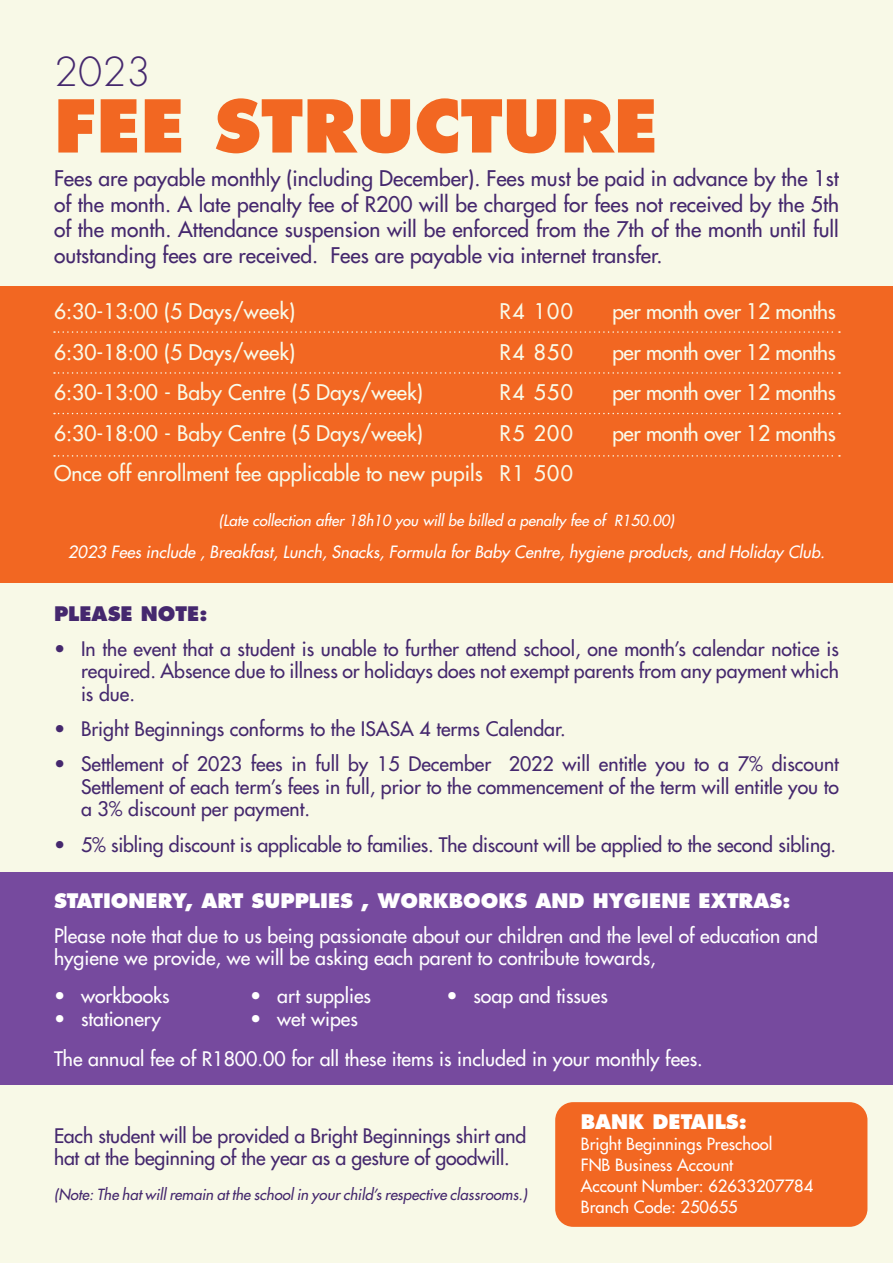
<style>
.page{position:relative;width:893px;height:1263px;background:#f8f9e7}
.page>*{position:absolute;margin:0;border:0;box-sizing:border-box;transform-origin:0 0}
.t1{font:800 70.65px "Futura Std";color:#f26722}
.t2{font:300 39px "Futura Std";color:#45286e}
.t3{font:500 21px/25.5px "Futura Std";color:#45286e;text-align:justify}
.t4{font:500 21px/40.5px "Futura Std";color:#f9fae8;text-align:justify}
.t5{font:500 19.5px/22.5px "Futura Std";letter-spacing:-.01em;color:#45286e;text-align:justify}
.t6{font:500 19.5px/22.5px "Futura Std";color:#fff}
.t7{font:800 19.5px "Futura Std";color:#fff}
.t8{font:800 19.5px "Futura Std";color:#45286e}
.t9{font:italic 500 16.5px "Futura Std";color:#fff}
.t10{font:500 16.5px/21px "Futura Std";color:#fff}
.t11{font:italic 500 15px "Futura Std";color:#45286e}
.t12{font:italic 500 15px "Futura Std";color:#fff}
</style>
<div class="page">
<div style="left:0;top:287px;width:893px;height:296px;background:#f26722"></div>
<div style="left:0;top:872px;width:893px;height:213px;background:#764a9e"></div>
<svg style="left:54px;top:331px;width:786px;height:2px"></svg>
<svg style="left:54px;top:372px;width:786px;height:2px"></svg>
<svg style="left:54px;top:413px;width:786px;height:1px"></svg>
<svg style="left:54px;top:455px;width:786px;height:2px"></svg>
<div style="left:555px;top:1102px;width:312px;height:125px;background:#f26722;border-radius:18px"></div>
<h2 class="t2" style="left:54px;top:48px;width:98px">2023</h2>
<h1 class="t1" style="left:54px;top:81px;width:605px">FEE STRUCTURE</h1>
<p class="t3" style="left:54px;top:166px;width:786px">Fees are payable monthly (including December). Fees must be paid in advance by the 1st of the month. A late penalty fee of R200 will be charged for fees not received by the 5th of the month. Attendance suspension will be enforced from the 7th of the month until full outstanding fees are received. Fees are payable via internet transfer.</p>
<p class="t4" style="left:54px;top:291px;width:430px;text-align:left">6:30-13:00 (5 Days/week)<br>6:30-18:00 (5 Days/week)<br>6:30-13:00 - Baby Centre (5 Days/week)<br>6:30-18:00 - Baby Centre (5 Days/week)<br>Once off enrollment fee applicable to new pupils</p>
<p class="t4" style="left:500px;top:291px;width:75px">R4 100<br>R4 850<br>R4 550<br>R5 200<br>R1 500</p>
<p class="t4" style="left:612px;top:292px;width:225px">per month over 12 months per month over 12 months per month over 12 months per month over 12 months</p>
<p class="t12" style="left:219px;top:511px;width:457px">(Late collection after 18h10 you will be billed a penalty fee of R150.00)</p>
<p class="t9" style="left:68px;top:541px;width:759px">2023 Fees include , Breakfast, Lunch, Snacks, Formula for Baby Centre, hygiene products, and Holiday Club.</p>
<p class="t8" style="left:54px;top:601px;width:155px">PLEASE NOTE:</p>
<p class="t5" style="left:81px;top:637px;width:759px;text-indent:-27px">• In the event that a student is unable to further attend school, one month’s calendar notice is required. Absence due to illness or holidays does not exempt parents from any payment which is due.</p>
<p class="t5" style="left:54px;top:718px;width:513px">• Bright Beginnings conforms to the ISASA 4 terms Calendar.</p>
<p class="t5" style="left:81px;top:753px;width:759px;text-indent:-27px">• Settlement of 2023 fees in full by 15 December 2022 will entitle you to a 7% discount Settlement of each term’s fees in full, prior to the commencement of the term will entitle you to a 3% discount per payment.</p>
<p class="t5" style="left:54px;top:833px;width:784px">• 5% sibling discount is applicable to families. The discount will be applied to the second sibling.</p>
<p class="t7" style="left:54px;top:888px;width:738px">STATIONERY, ART SUPPLIES , WORKBOOKS AND HYGIENE EXTRAS:</p>
<p class="t6" style="left:54px;top:924px;width:765px">Please note that due to us being passionate about our children and the level of education and hygiene we provide, we will be asking each parent to contribute towards,</p>
<p class="t6" style="left:54px;top:985px;width:117px">• workbooks</p>
<p class="t6" style="left:54px;top:1007px;width:108px">• stationery</p>
<p class="t6" style="left:250px;top:985px;width:122px">• art supplies</p>
<p class="t6" style="left:250px;top:1007px;width:109px">• wet wipes</p>
<p class="t6" style="left:446px;top:985px;width:163px">• soap and tissues</p>
<p class="t6" style="left:54px;top:1047px;width:650px">The annual fee of R1800.00 for all these items is included in your monthly fees.</p>
<p class="t5" style="left:54px;top:1124px;width:474px">Each student will be provided a Bright Beginnings shirt and hat at the beginning of the year as a gesture of goodwill.</p>
<p class="t11" style="left:54px;top:1185px;width:475px">(Note: The hat will remain at the school in your child’s respective classrooms.)</p>
<p class="t7" style="left:581px;top:1109px;width:168px">BANK DETAILS:</p>
<p class="t10" style="left:581px;top:1134px;width:234px">Bright Beginnings Preschool<br>FNB Business Account<br>Account Number: 62633207784<br>Branch Code: 250655</p>
</div>
